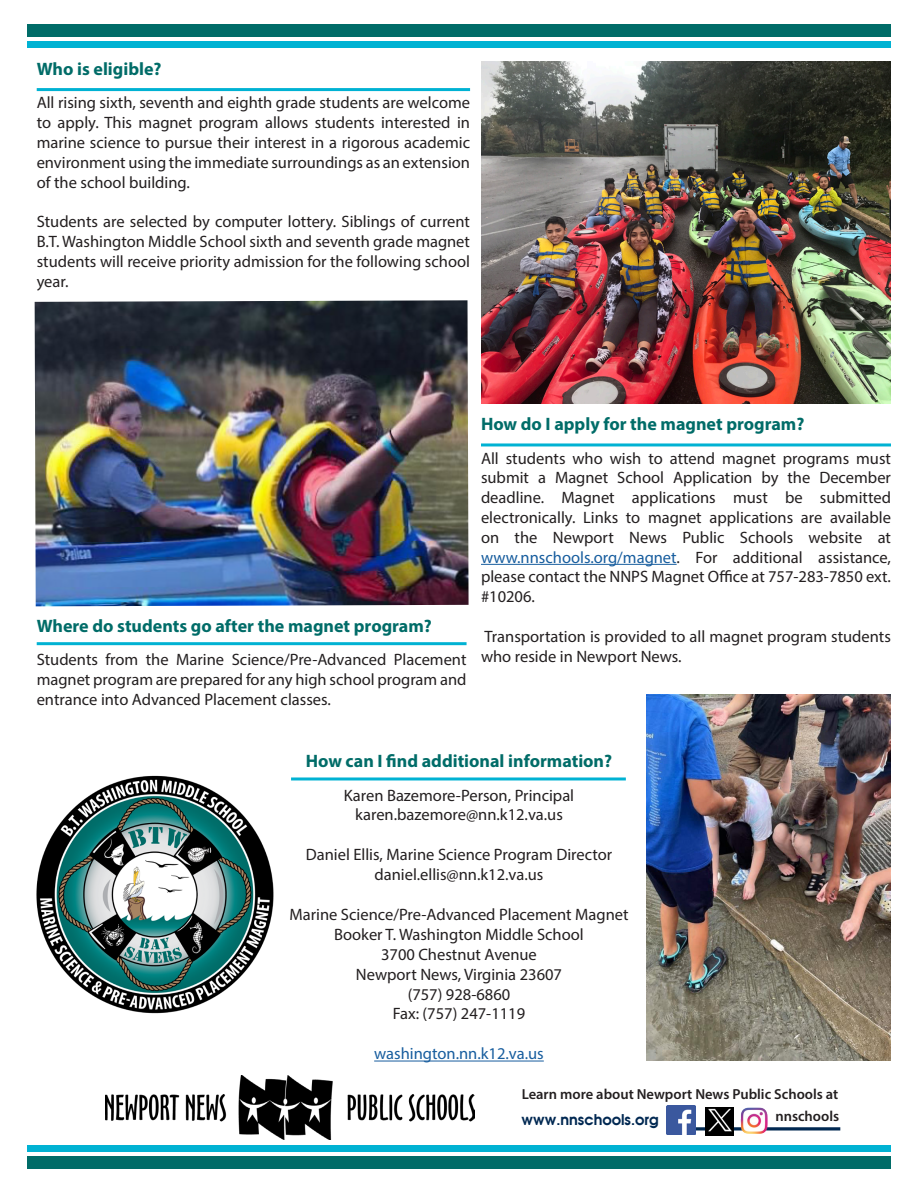
<style>
.page{position:relative;width:918px;height:1188px;background:#fff}
.page>*{position:absolute;margin:0;border:0;box-sizing:border-box;transform-origin:0 0}
.t1{font:700 18px "Myriad Pro";color:#006c68}
.t2{font:16.5px/19.8px "Myriad Pro";color:#231f20;text-align:justify}
.t3{font:16.5px "Myriad Pro";color:#175d9e}
.t4{font:600 14.55px "Myriad Pro";color:#231f20}
.t5{font:700 14.55px "Avian";color:#002852}
.s1{color:#175d9e}
</style>
<div class="page">
<div style="left:27px;top:1156px;width:864px;height:12px;background:#006c68"></div>
<div style="left:27px;top:1145px;width:864px;height:6px;background:#00b2d3"></div>
<hr style="left:37px;top:88px;width:433px;height:3px;background:#00b2d3">
<hr style="left:481px;top:564px;width:196px;height:1px;background:#175d9e">
<hr style="left:481px;top:443px;width:410px;height:3px;background:#00b2d3">
<div style="left:27px;top:24px;width:864px;height:13px;background:#006c68"></div>
<div style="left:27px;top:41px;width:864px;height:6px;background:#00b2d3"></div>
<hr style="left:374px;top:1061px;width:170px;height:1px;background:#175d9e">
<hr style="left:291px;top:777px;width:335px;height:3px;background:#00b2d3">
<img style="left:106px;top:1076px;width:369px;height:63px">
<svg style="left:695px;top:1127px;width:145px;height:4px"></svg>
<img style="left:666px;top:1106px;width:29px;height:28px">
<img style="left:740px;top:1108px;width:28px;height:26px">
<hr style="left:37px;top:642px;width:430px;height:3px;background:#00b2d3">
<img style="left:481px;top:62px;width:410px;height:341px">
<img style="left:35px;top:300px;width:434px;height:306px">
<img style="left:646px;top:695px;width:245px;height:366px">
<img style="left:706px;top:1107px;width:27px;height:28px">
<img style="left:36px;top:775px;width:280px;height:239px">
<p class="t1" style="left:37px;top:57px;width:126px">Who is eligible?</p>
<p class="t2" style="left:37px;top:93px;width:435px">All rising sixth, seventh and eighth grade students are welcome to apply. This magnet program allows students interested in marine science to pursue their interest in a rigorous academic environment using the immediate surroundings as an extension of the school building.</p>
<p class="t2" style="left:37px;top:211px;width:435px">Students are selected by computer lottery. Siblings of current B.T. Washington Middle School sixth and seventh grade magnet students will receive priority admission for the following school year.</p>
<p class="t1" style="left:37px;top:614px;width:397px">Where do students go after the magnet program?</p>
<p class="t2" style="left:37px;top:650px;width:431px">Students from the Marine Science/Pre-Advanced Placement magnet program are prepared for any high school program and entrance into Advanced Placement classes.</p>
<p class="t1" style="left:481px;top:413px;width:325px">How do I apply for the magnet program?</p>
<p class="t2" style="left:481px;top:448px;width:412px">All students who wish to attend magnet programs must submit a Magnet School Application by the December deadline. Magnet applications must be submitted electronically. Links to magnet applications are available on the Newport News Public Schools website at <span class="s1">www.nnschools.org/magnet</span>. For additional assistance, please contact the NNPS Magnet Office at 757-283-7850 ext. #10206.</p>
<p class="t2" style="left:481px;top:627px;width:411px">Transportation is provided to all magnet program students who reside in Newport News.</p>
<p class="t1" style="left:306px;top:750px;width:308px">How can I find additional information?</p>
<p class="t2" style="left:344px;top:785px;width:232px;text-align:center">Karen Bazemore-Person, Principal karen.bazemore@nn.k12.va.us</p>
<p class="t2" style="left:306px;top:845px;width:308px;text-align:center">Daniel Ellis, Marine Science Program Director daniel.ellis@nn.k12.va.us</p>
<p class="t2" style="left:289px;top:905px;width:341px;text-align:center">Marine Science/Pre-Advanced Placement Magnet<br>Booker T. Washington Middle School<br>3700 Chestnut Avenue<br>Newport News, Virginia 23607<br>(757) 928-6860<br>Fax: (757) 247-1119</p>
<p class="t3" style="left:374px;top:1044px;width:171px">washington.nn.k12.va.us</p>
<p class="t4" style="left:522px;top:1085px;width:318px">Learn more about Newport News Public Schools at</p>
<p class="t5" style="left:521px;top:1110px;width:139px">www.nnschools.org</p>
<p class="t4" style="left:775px;top:1107px;width:65px">nnschools</p>
</div>
